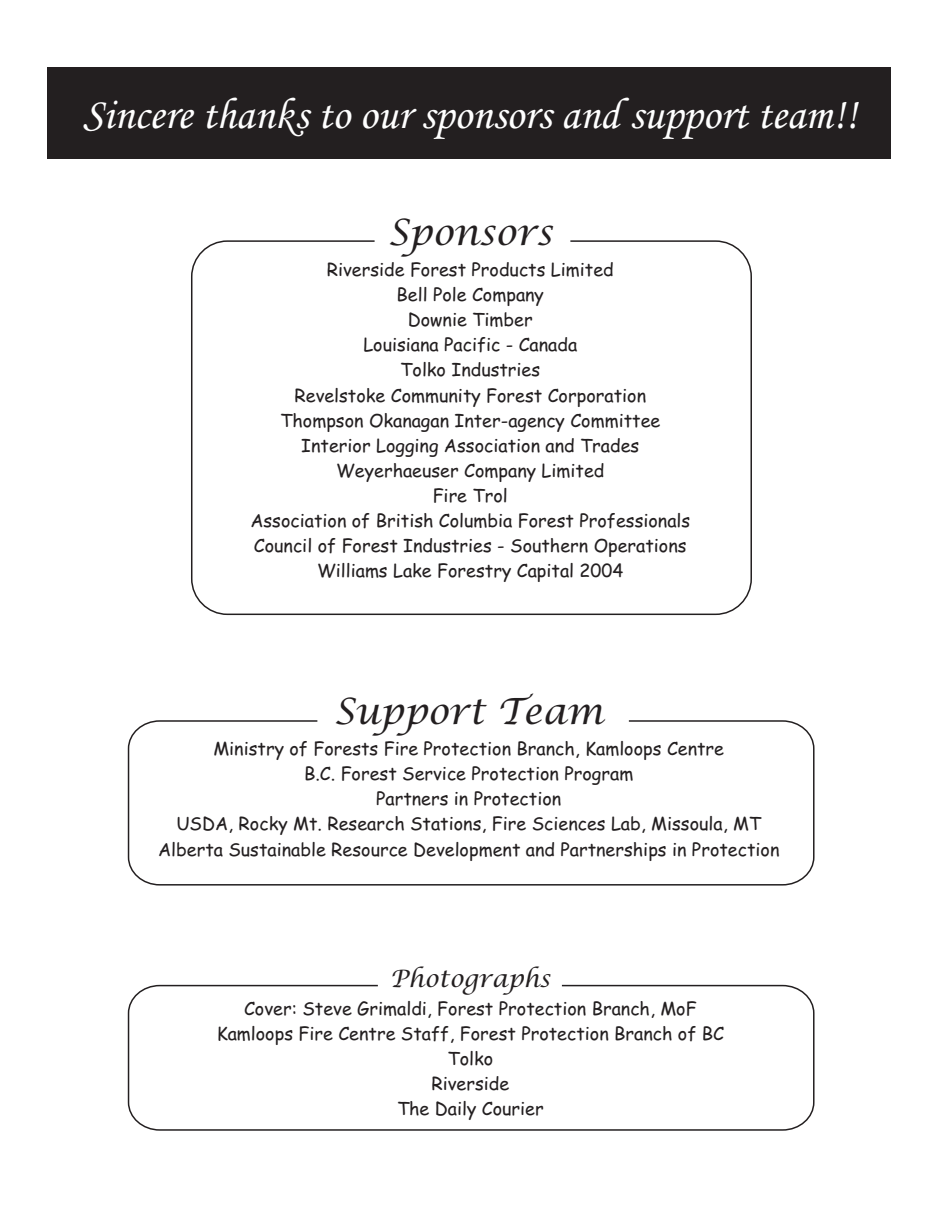
<style>
.page{position:relative;width:945px;height:1215px;background:#fff}
.page>*{position:absolute;margin:0;border:0;box-sizing:border-box;transform-origin:0 0}
.t1{font:italic 44.25px "Monotype Corsiva";color:#fff}
.t2{font:36px "Lucida Calligraphy";color:#231f20}
.t3{font:24px "Lucida Calligraphy";color:#231f20}
.t4{font:18px/25px "Comic Sans MS";color:#231f20;text-align:center}
</style>
<div class="page">
<div style="left:191px;top:240px;width:561px;height:375px;border:2px solid #231f20;border-radius:36px"></div>
<div style="left:47px;top:67px;width:844px;height:92px;background:#231f20"></div>
<svg style="left:127px;top:720px;width:688px;height:411px"></svg>
<h1 class="t1" style="left:83px;top:86px;width:776px">Sincere thanks to our sponsors and support team!!</h1>
<h2 class="t2" style="left:388px;top:214px;width:167px">Sponsors</h2>
<p class="t4" style="left:250px;top:259px;width:441px">Riverside Forest Products Limited<br>Bell Pole Company<br>Downie Timber<br>Louisiana Pacific - Canada<br>Tolko Industries<br>Revelstoke Community Forest Corporation<br>Thompson Okanagan Inter-agency Committee<br>Interior Logging Association and Trades<br>Weyerhaeuser Company Limited<br>Fire Trol<br>Association of British Columbia Forest Professionals<br>Council of Forest Industries - Southern Operations<br>Williams Lake Forestry Capital 2004</p>
<h2 class="t2" style="left:334px;top:693px;width:271px">Support Team</h2>
<p class="t4" style="left:158px;top:738px;width:623px">Ministry of Forests Fire Protection Branch, Kamloops Centre<br>B.C. Forest Service Protection Program<br>Partners in Protection<br>USDA, Rocky Mt. Research Stations, Fire Sciences Lab, Missoula, MT Alberta Sustainable Resource Development and Partnerships in Protection</p>
<h3 class="t3" style="left:390px;top:967px;width:162px">Photographs</h3>
<p class="t4" style="left:217px;top:998px;width:509px">Cover: Steve Grimaldi, Forest Protection Branch, MoF<br>Kamloops Fire Centre Staff, Forest Protection Branch of BC<br>Tolko<br>Riverside<br>The Daily Courier</p>
</div>
